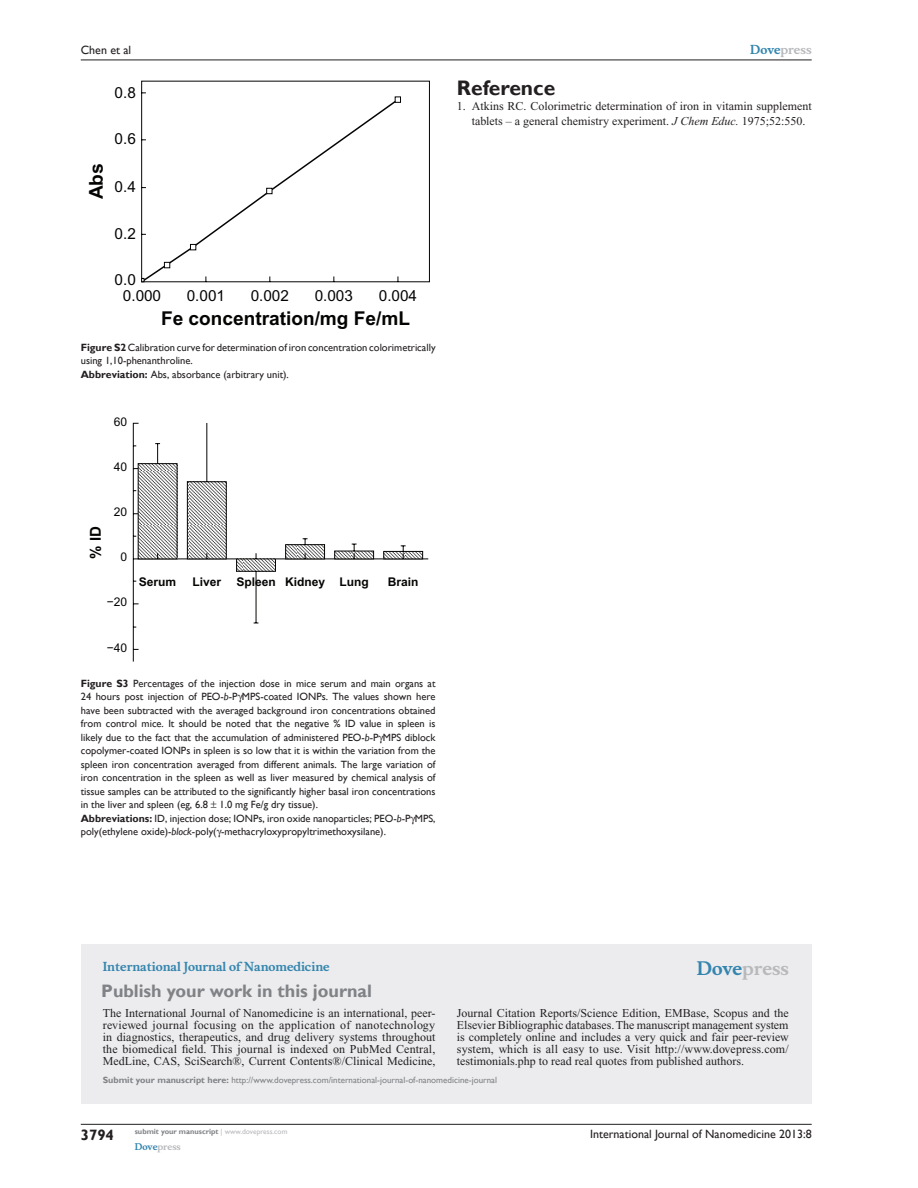
<style>
.page{position:relative;width:918px;height:1188px;background:#fff}
.page>*{position:absolute;margin:0;border:0;box-sizing:border-box;transform-origin:0 0}
.t1{font:700 21px "Gill Sans";color:#231f20}
.t2{font:700 19.05px "Arial";color:#040503}
.PromBx-H1{font:700 18px "Gill Sans";color:#808285}
.PromBx-Brand{font:700 18px "Musee";color:#b8b9bc}
.t3{font:15.3px/15.5px "Arial";color:#040503}
.t4{font:700 15px "Gill Sans";color:#231f20}
.t5{font:700 15px "Arial";color:#040503}
.PromBx-Tx{font:12px/12px "Times New Roman";color:#231f20;text-align:justify}
.RefNL1{font:12px/15px "Times New Roman";color:#231f20}
.t6{font:12px "Gill Sans";color:#231f20}
.PromBx-JrnlName{font:700 12px "Musee";color:#3485ae}
.t7{font:700 12px "Arial";color:#040503}
.t8{font:12px "Arial";color:#040503}
.t9{font:700 12px "Musee";color:#b8b9bc}
.FC{font:10.5px/13.5px "Gill Sans";color:#231f20;text-align:justify}
.FigSNRI{font:10.5px/13.5px "Gill Sans";color:#231f20}
.PromBx-SubmitMssWebA{font:9px "Gill Sans";color:#808285}
.t10{font:700 9px "Musee";color:#b8b9bc}
.t11{font:700 7.5px "Gill Sans";color:#808285}
.s1{font-weight:700}
.s2{font-style:italic}
.s3{color:#3485ae}
.s4{font-weight:400;color:#b8b9bc}
</style>
<div class="page">
<div style="left:81px;top:944px;width:731px;height:159px;background:#ececee"></div>
<hr style="left:81px;top:1124px;width:731px;height:1px;background:#231f20">
<hr style="left:81px;top:60px;width:731px;height:1px;background:#231f20">
<svg style="left:133px;top:423px;width:295px;height:239px"></svg>
<svg style="left:137px;top:443px;width:41px;height:117px"></svg>
<svg style="left:187px;top:423px;width:40px;height:137px"></svg>
<svg style="left:236px;top:552px;width:40px;height:72px"></svg>
<svg style="left:285px;top:538px;width:40px;height:22px"></svg>
<svg style="left:334px;top:543px;width:40px;height:17px"></svg>
<svg style="left:383px;top:545px;width:40px;height:15px"></svg>
<svg style="left:141px;top:81px;width:289px;height:202px"></svg>
<svg style="left:141px;top:99px;width:257px;height:184px"></svg>
<svg style="left:141px;top:278px;width:3px;height:4px"></svg>
<svg style="left:164px;top:262px;width:6px;height:6px"></svg>
<svg style="left:190px;top:244px;width:6px;height:6px"></svg>
<svg style="left:266px;top:188px;width:6px;height:6px"></svg>
<svg style="left:395px;top:97px;width:6px;height:6px"></svg>
<p class="t6" style="left:81px;top:43px;width:52px">Chen et al</p>
<p class="t2" style="left:85px;top:199px;width:38px;rotate:-90deg">Abs</p>
<p class="t3" style="left:115px;top:85px;width:23px">0.8</p>
<p class="t3" style="left:115px;top:132px;width:23px">0.6</p>
<p class="t3" style="left:115px;top:179px;width:23px">0.4</p>
<p class="t3" style="left:115px;top:226px;width:23px">0.2</p>
<p class="t3" style="left:123px;top:272px;width:40px;text-indent:-8px">0.0<br>0.000</p>
<p class="t3" style="left:187px;top:288px;width:40px">0.001</p>
<p class="t3" style="left:251px;top:288px;width:40px">0.002</p>
<p class="t2" style="left:161px;top:308px;width:250px">Fe concentration/mg Fe/mL</p>
<p class="t3" style="left:315px;top:288px;width:40px">0.003</p>
<p class="t3" style="left:379px;top:288px;width:40px">0.004</p>
<p class="FC" style="left:81px;top:341px;width:356px"><span class="s1">Figure S2</span> Calibration curve for determination of iron concentration colorimetrically using 1,10-phenanthroline.</p>
<p class="FigSNRI" style="left:81px;top:368px;width:210px"><span class="s1">Abbreviation:</span> Abs, absorbance (arbitrary unit).</p>
<p class="t5" style="left:87px;top:559px;width:34px;rotate:-90deg">% ID</p>
<p class="t8" style="left:114px;top:415px;width:15px">60</p>
<p class="t8" style="left:114px;top:460px;width:15px">40</p>
<p class="t8" style="left:114px;top:505px;width:15px">20</p>
<p class="t8" style="left:120px;top:550px;width:8px">0</p>
<p class="t8" style="left:107px;top:595px;width:22px">−20</p>
<p class="t8" style="left:107px;top:641px;width:22px">−40</p>
<p class="t7" style="left:139px;top:575px;width:39px">Serum</p>
<p class="t7" style="left:192px;top:575px;width:30px">Liver</p>
<p class="t7" style="left:236px;top:575px;width:134px">Spleen Kidney Lung</p>
<p class="t7" style="left:388px;top:575px;width:32px">Brain</p>
<p class="FC" style="left:81px;top:677px;width:356px"><span class="s1">Figure S3</span> Percentages of the injection dose in mice serum and main organs at 24 hours post injection of PEO-<span class="s2">b</span>-P MPS-coated IONPs. The values shown here have been subtracted with the averaged background iron concentrations obtained from control mice. It should be noted that the negative % ID value in spleen is likely due to the fact that the accumulation of administered PEO-<span class="s2">b</span>-P MPS diblock copolymer-coated IONPs in spleen is so low that it is within the variation from the spleen iron concentration averaged from different animals. The large variation of iron concentration in the spleen as well as liver measured by chemical analysis of tissue samples can be attributed to the significantly higher basal iron concentrations in the liver and spleen (eg, 6.8 1.0 mg Fe/g dry tissue).</p>
<p class="FigSNRI" style="left:81px;top:812px;width:356px"><span class="s1">Abbreviations:</span> ID, injection dose; IONPs, iron oxide nanoparticles; PEO-<span class="s2">b</span>-P MPS, poly(ethylene oxide)-<span class="s2">block</span>-poly( -methacryloxypropyltrimethoxysilane).</p>
<p class="t9" style="left:750px;top:43px;width:63px"><span class="s3">Dove</span>press</p>
<h1 class="t1" style="left:457px;top:76px;width:100px">Reference</h1>
<p class="RefNL1" style="left:472px;top:99px;width:341px;text-indent:-15px">1. Atkins RC. Colorimetric determination of iron in vitamin supplement tablets – a general chemistry experiment. <span class="s2">J Chem Educ.</span> 1975;52:550.</p>
<p class="PromBx-JrnlName" style="left:103px;top:959px;width:228px">International Journal of Nanomedicine</p>
<p class="PromBx-H1" style="left:101px;top:980px;width:272px">Publish your work in this journal</p>
<p class="PromBx-Brand" style="left:697px;top:958px;width:94px"><span class="s3">Dove</span>press</p>
<p class="PromBx-Tx" style="left:103px;top:1007px;width:334px">The International Journal of Nanomedicine is an international, peer&shy;reviewed journal focusing on the application of nanotechnology in diagnostics, therapeutics, and drug delivery systems throughout the biomedical field. This journal is indexed on PubMed Central, MedLine, CAS, SciSearch®, Current Contents®/Clinical Medicine,</p>
<p class="PromBx-Tx" style="left:457px;top:1007px;width:333px">Journal Citation Reports/Science Edition, EMBase, Scopus and the Elsevier Bibliographic databases. The manuscript management system is completely online and includes a very quick and fair peer-review system, which is all easy to use. Visit http://www.dovepress.com/ testimonials.php to read real quotes from published authors.</p>
<p class="PromBx-SubmitMssWebA" style="left:103px;top:1075px;width:396px"><span class="s1">Submit your manuscript here:</span> http://www.dovepress.com/international-journal-of-nanomedicine-journal</p>
<h3 class="t4" style="left:81px;top:1126px;width:35px">3794</h3>
<p class="t11" style="left:135px;top:1127px;width:154px">submit your manuscript <span class="s4">| www.dovepress.com</span></p>
<p class="t10" style="left:135px;top:1141px;width:48px"><span class="s3">Dove</span>press</p>
<p class="t6" style="left:590px;top:1127px;width:223px">International Journal of Nanomedicine 2013:8</p>
</div>
